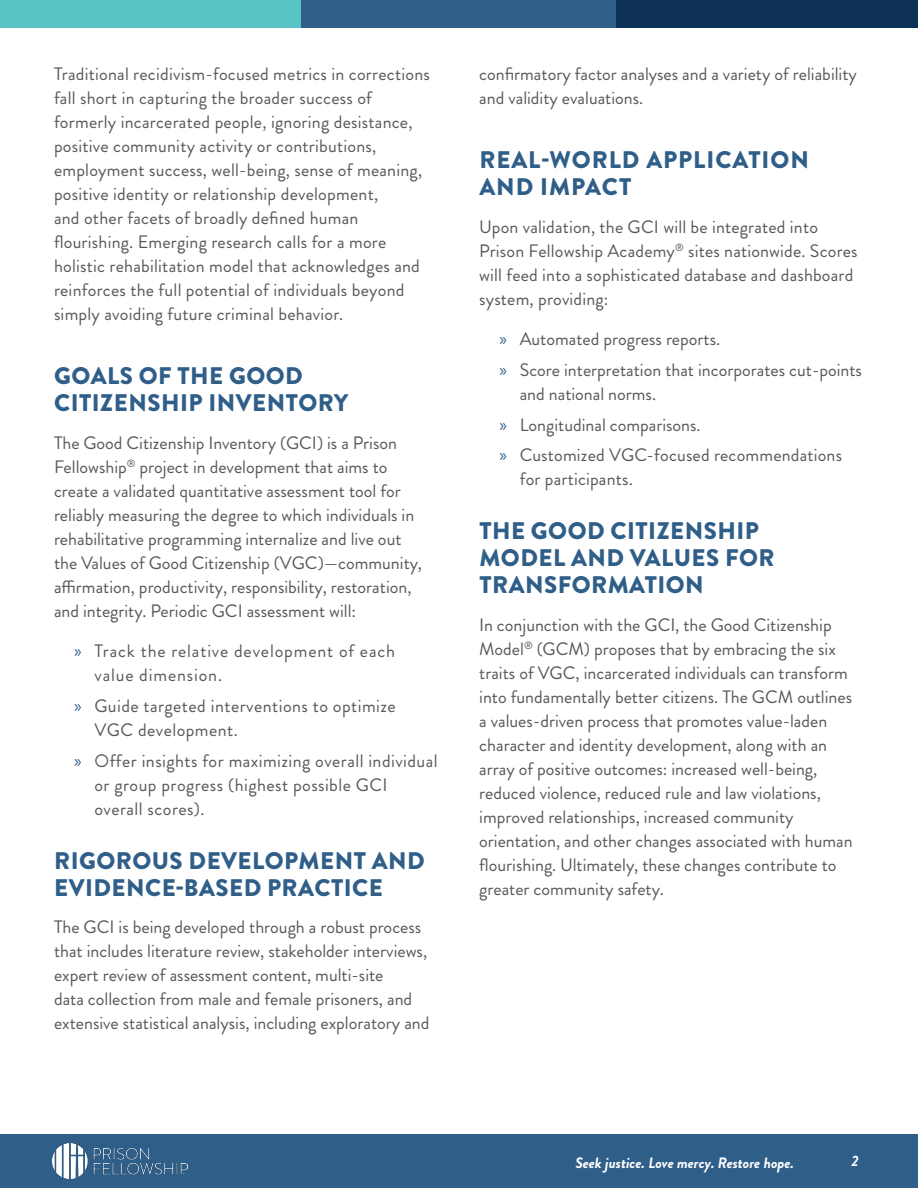
<style>
.page{position:relative;width:918px;height:1188px;background:#fff}
.page>*{position:absolute;margin:0;border:0;box-sizing:border-box;transform-origin:0 0}
.Section_Heading_FB{font:900 24px/27px "Brandon Grotesque";letter-spacing:.02em;color:#2f5e89}
.Section_Heading_FB-2{font:900 24px/27px "Brandon Grotesque";letter-spacing:.04em;color:#2f5e89}
.Body{font:18px/24px "Brandon Grotesque";color:#57585a}
.Body-2{font:18px/24px "Brandon Grotesque";letter-spacing:.025em;color:#57585a}
.Body-3{font:18px/24px "Brandon Grotesque";letter-spacing:.045em;color:#57585a}
.t1{font:italic 700 15px "Brandon Grotesque";color:#fff}
.s1{font-family:"Myriad Pro";color:#2f5e89}
</style>
<div class="page">
<div style="left:0;top:1134px;width:918px;height:54px;background:#2f5e89"></div>
<div style="left:616px;top:0;width:302px;height:28px;background:#0d3154"></div>
<div style="left:302px;top:0;width:314px;height:28px;background:#2f5e89"></div>
<div style="left:0;top:0;width:302px;height:28px;background:#59c4c6"></div>
<img style="left:52px;top:1143px;width:135px;height:36px">
<p class="Body" style="left:54px;top:62px;width:377px">Traditional recidivism-focused metrics in corrections fall short in capturing the broader success of formerly incarcerated people, ignoring desistance, positive community activity or contributions, employment success, well-being, sense of meaning, positive identity or relationship development,<br>and other facets of broadly defined human flourishing. Emerging research calls for a more holistic rehabilitation model that acknowledges and reinforces the full potential of individuals beyond simply avoiding future criminal behavior.</p>
<p class="Section_Heading_FB" style="left:54px;top:363px;width:296px">GOALS OF THE GOOD<br>CITIZENSHIP INVENTORY</p>
<p class="Body" style="left:54px;top:431px;width:370px">The Good Citizenship Inventory (GCI) is a Prison Fellowship<sup>®</sup> project in development that aims to create a validated quantitative assessment tool for reliably measuring the degree to which individuals in rehabilitative programming internalize and live out the Values of Good Citizenship (VGC)—community, affirmation, productivity, responsibility, restoration, and integrity. Periodic GCI assessment will:</p>
<p class="Body-3" style="left:94px;top:639px;width:302px;text-indent:-20px"><span class="s1">»</span> Track the relative development of each value dimension.</p>
<p class="Body-2" style="left:94px;top:694px;width:303px;text-indent:-20px"><span class="s1">»</span> Guide targeted interventions to optimize<br>VGC development.</p>
<p class="Body-2" style="left:94px;top:749px;width:345px;text-indent:-20px"><span class="s1">»</span> Offer insights for maximizing overall individual or group progress (highest possible GCI overall scores).</p>
<p class="Section_Heading_FB" style="left:54px;top:847px;width:372px">RIGOROUS DEVELOPMENT AND<br>EVIDENCE-BASED PRACTICE</p>
<p class="Body" style="left:54px;top:915px;width:377px">The GCI is being developed through a robust process that includes literature review, stakeholder interviews, expert review of assessment content, multi-site<br>data collection from male and female prisoners, and extensive statistical analysis, including exploratory and</p>
<p class="Body" style="left:479px;top:62px;width:379px">confirmatory factor analyses and a variety of reliability and validity evaluations.</p>
<p class="Section_Heading_FB-2" style="left:479px;top:147px;width:331px">REAL-WORLD APPLICATION<br>AND IMPACT</p>
<p class="Body" style="left:479px;top:215px;width:380px">Upon validation, the GCI will be integrated into Prison Fellowship Academy<sup>®</sup> sites nationwide. Scores will feed into a sophisticated database and dashboard system, providing:</p>
<p class="Body" style="left:500px;top:327px;width:222px"><span class="s1">»</span> Automated progress reports.</p>
<p class="Body" style="left:520px;top:358px;width:344px;text-indent:-20px"><span class="s1">»</span> Score interpretation that incorporates cut-points and national norms.</p>
<p class="Body" style="left:500px;top:413px;width:203px"><span class="s1">»</span> Longitudinal comparisons.</p>
<p class="Body" style="left:520px;top:444px;width:324px;text-indent:-20px"><span class="s1">»</span> Customized VGC-focused recommendations for participants.</p>
<p class="Section_Heading_FB" style="left:479px;top:518px;width:297px">THE GOOD CITIZENSHIP<br>MODEL AND VALUES FOR<br>TRANSFORMATION</p>
<p class="Body" style="left:479px;top:613px;width:375px">In conjunction with the GCI, the Good Citizenship Model<sup>®</sup> (GCM) proposes that by embracing the six traits of VGC, incarcerated individuals can transform into fundamentally better citizens. The GCM outlines a values-driven process that promotes value-laden character and identity development, along with an array of positive outcomes: increased well-being, reduced violence, reduced rule and law violations, improved relationships, increased community orientation, and other changes associated with human flourishing. Ultimately, these changes contribute to greater community safety.</p>
<p class="t1" style="left:575px;top:1152px;width:220px">Seek justice. Love mercy. Restore hope.</p>
<p class="t1" style="left:852px;top:1151px;width:9px">2</p>
</div>
